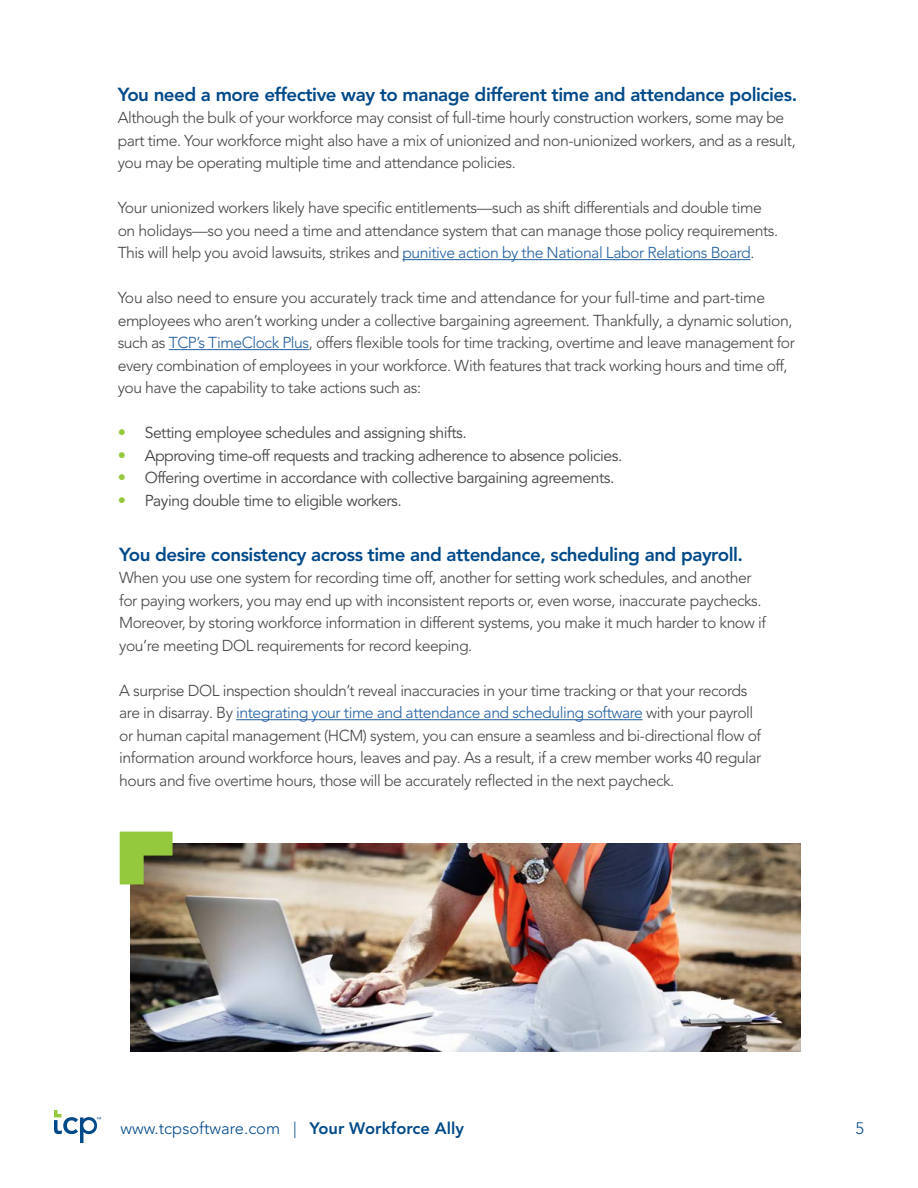
<style>
.page{position:relative;width:918px;height:1188px;background:#fff}
.page>*{position:absolute;margin:0;border:0;box-sizing:border-box;transform-origin:0 0}
.t1{font:800 18.75px "Avenir LT Pro";letter-spacing:-.025em;color:#004989}
.t2{font:300 16.5px "Avenir LT Pro";color:#004989}
.t3{font:300 15.75px/22.5px "Avenir LT Pro";letter-spacing:-.03em;color:#444}
.t4{font:15.75px "Avenir LT Pro";letter-spacing:-.03em;color:#444}
.s1{color:#215e9e}
.s2{font-weight:300;font-size:16.5px;color:#95c93d}
.s3{font-weight:800}
</style>
<div class="page">
<svg style="left:54px;top:1110px;width:47px;height:33px"></svg>
<hr style="left:402px;top:259px;width:348px;height:1px;background:#215e9e">
<hr style="left:169px;top:349px;width:140px;height:1px;background:#215e9e">
<hr style="left:236px;top:719px;width:407px;height:1px;background:#215e9e">
<img style="left:131px;top:844px;width:669px;height:207px">
<svg style="left:120px;top:832px;width:53px;height:52px;background:#8cab45"></svg>
<p class="t1" style="left:118px;top:83px;width:681px">You need a more effective way to manage different time and attendance policies.</p>
<p class="t3" style="left:118px;top:106px;width:680px">Although the bulk of your workforce may consist of full-time hourly construction workers, some may be part time. Your workforce might also have a mix of unionized and non-unionized workers, and as a result, you may be operating multiple time and attendance policies.</p>
<p class="t3" style="left:118px;top:196px;width:662px">Your unionized workers likely have specific entitlements—such as shift differentials and double time on holidays—so you need a time and attendance system that can manage those policy requirements.<br>This will help you avoid lawsuits, strikes and <span class="s1">punitive action by the National Labor Relations Board</span>.</p>
<p class="t3" style="left:118px;top:286px;width:679px">You also need to ensure you accurately track time and attendance for your full-time and part-time employees who aren’t working under a collective bargaining agreement. Thankfully, a dynamic solution, such as <span class="s1">TCP’s TimeClock Plus</span>, offers flexible tools for time tracking, overtime and leave management for every combination of employees in your workforce. With features that track working hours and time off, you have the capability to take actions such as:</p>
<p class="t4" style="left:118px;top:423px;width:350px"><span class="s2">•</span> Setting employee schedules and assigning shifts.</p>
<p class="t4" style="left:118px;top:446px;width:506px"><span class="s2">•</span> Approving time-off requests and tracking adherence to absence policies.</p>
<p class="t4" style="left:118px;top:468px;width:498px"><span class="s2">•</span> Offering overtime in accordance with collective bargaining agreements.</p>
<p class="t4" style="left:118px;top:491px;width:286px"><span class="s2">•</span> Paying double time to eligible workers.</p>
<p class="t1" style="left:119px;top:543px;width:625px">You desire consistency across time and attendance, scheduling and payroll.</p>
<p class="t3" style="left:119px;top:567px;width:648px">When you use one system for recording time off, another for setting work schedules, and another for paying workers, you may end up with inconsistent reports or, even worse, inaccurate paychecks.<br>Moreover, by storing workforce information in different systems, you make it much harder to know if you’re meeting DOL requirements for record keeping.</p>
<p class="t3" style="left:119px;top:679px;width:644px">A surprise DOL inspection shouldn’t reveal inaccuracies in your time tracking or that your records are in disarray. By <span class="s1">integrating your time and attendance and scheduling software</span> with your payroll or human capital management (HCM) system, you can ensure a seamless and bi-directional flow of information around workforce hours, leaves and pay. As a result, if a crew member works 40 regular hours and five overtime hours, those will be accurately reflected in the next paycheck.</p>
<p class="t2" style="left:121px;top:1119px;width:345px">www.tcpsoftware.com | <span class="s3">Your Workforce Ally</span></p>
<p class="t2" style="left:855px;top:1118px;width:10px">5</p>
</div>
